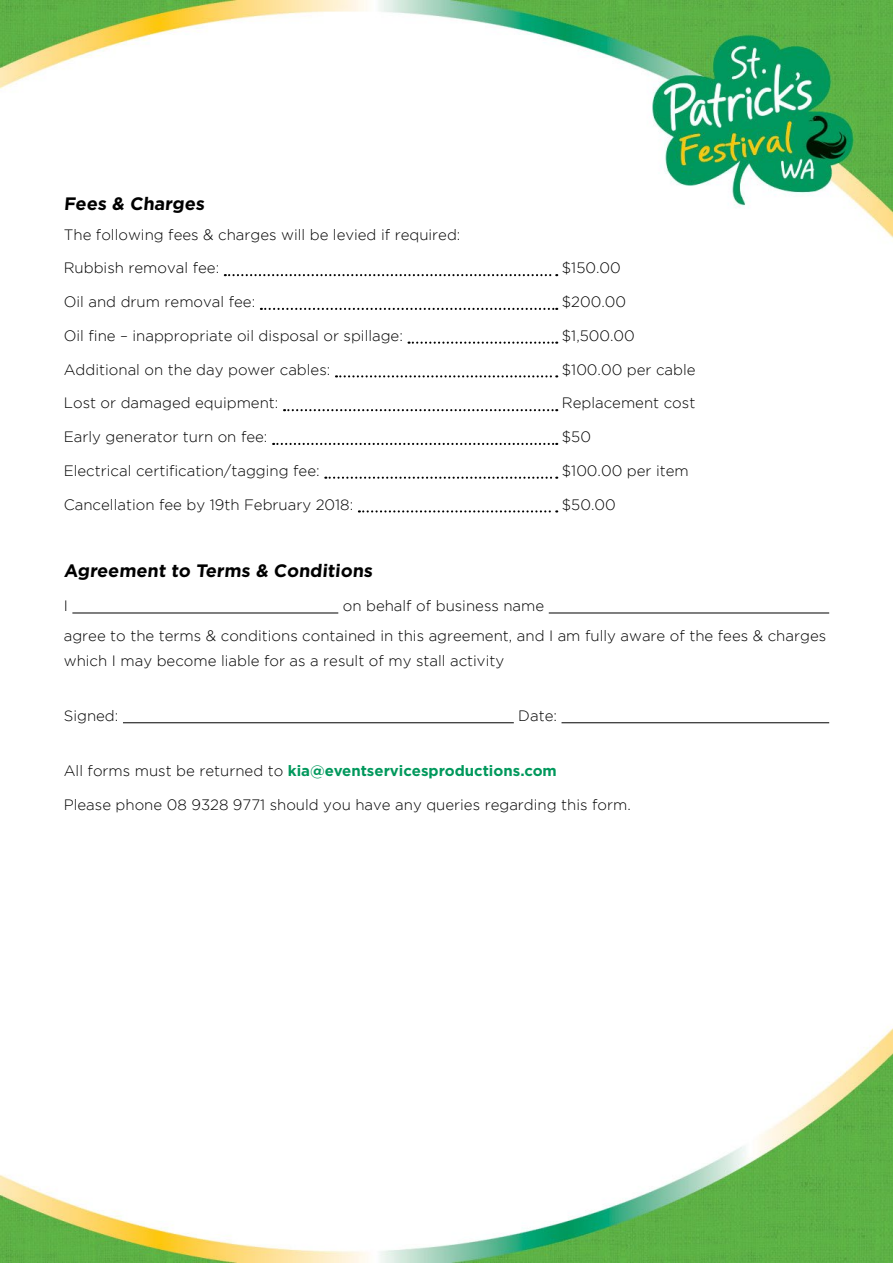
<style>
.page{position:relative;width:893px;height:1263px;background:#fff}
.page>*{position:absolute;margin:0;border:0;box-sizing:border-box;transform-origin:0 0}
.Body_Black{font:700 18px "Gotham";color:#000}
.Body_Black-2{font:300 15px "Gotham";color:#000}
.Body_Black-3{font:700 15px "Gotham";color:#00985c}
.s1{font-weight:300;color:#000}
</style>
<div class="page">
<img style="left:0;top:1026px;width:893px;height:237px">
<img style="left:0;top:0;width:893px;height:238px">
<svg style="left:225px;top:274px;width:332px;height:2px"></svg>
<svg style="left:261px;top:308px;width:296px;height:2px"></svg>
<svg style="left:409px;top:342px;width:148px;height:2px"></svg>
<svg style="left:336px;top:375px;width:221px;height:2px"></svg>
<svg style="left:284px;top:409px;width:273px;height:2px"></svg>
<svg style="left:273px;top:443px;width:284px;height:2px"></svg>
<svg style="left:325px;top:477px;width:232px;height:2px"></svg>
<svg style="left:359px;top:510px;width:198px;height:2px"></svg>
<hr style="left:72px;top:613px;width:266px;height:1px;background:#000">
<hr style="left:549px;top:613px;width:280px;height:1px;background:#000">
<hr style="left:123px;top:722px;width:391px;height:1px;background:#000">
<hr style="left:561px;top:722px;width:268px;height:1px;background:#000">
<p class="Body_Black" style="left:64px;top:192px;width:144px">Fees &amp; Charges</p>
<p class="Body_Black-2" style="left:64px;top:226px;width:398px">The following fees &amp; charges will be levied if required:</p>
<p class="Body_Black-2" style="left:64px;top:260px;width:157px">Rubbish removal fee:</p>
<p class="Body_Black-2" style="left:562px;top:260px;width:60px">$150.00</p>
<p class="Body_Black-2" style="left:64px;top:294px;width:193px">Oil and drum removal fee:</p>
<p class="Body_Black-2" style="left:562px;top:294px;width:66px">$200.00</p>
<p class="Body_Black-2" style="left:64px;top:327px;width:341px">Oil fine – inappropriate oil disposal or spillage:</p>
<p class="Body_Black-2" style="left:562px;top:327px;width:75px">$1,500.00</p>
<p class="Body_Black-2" style="left:64px;top:361px;width:268px">Additional on the day power cables:</p>
<p class="Body_Black-2" style="left:562px;top:361px;width:135px">$100.00 per cable</p>
<p class="Body_Black-2" style="left:64px;top:395px;width:216px">Lost or damaged equipment:</p>
<p class="Body_Black-2" style="left:562px;top:395px;width:135px">Replacement cost</p>
<p class="Body_Black-2" style="left:64px;top:429px;width:205px">Early generator turn on fee:</p>
<p class="Body_Black-2" style="left:562px;top:429px;width:31px">$50</p>
<p class="Body_Black-2" style="left:64px;top:462px;width:257px">Electrical certification/tagging fee:</p>
<p class="Body_Black-2" style="left:562px;top:462px;width:128px">$100.00 per item</p>
<p class="Body_Black-2" style="left:64px;top:496px;width:291px">Cancellation fee by 19th February 2018:</p>
<p class="Body_Black-2" style="left:562px;top:496px;width:55px">$50.00</p>
<p class="Body_Black" style="left:64px;top:559px;width:312px">Agreement to Terms &amp; Conditions</p>
<p class="Body_Black-2" style="left:64px;top:598px;width:6px">I</p>
<p class="Body_Black-2" style="left:343px;top:598px;width:203px">on behalf of business name</p>
<p class="Body_Black-2" style="left:64px;top:627px;width:764px">agree to the terms &amp; conditions contained in this agreement, and I am fully aware of the fees &amp; charges</p>
<p class="Body_Black-2" style="left:64px;top:652px;width:442px">which I may become liable for as a result of my stall activity</p>
<p class="Body_Black-2" style="left:64px;top:707px;width:56px">Signed:</p>
<p class="Body_Black-2" style="left:518px;top:707px;width:40px">Date:</p>
<p class="Body_Black-3" style="left:64px;top:761px;width:495px"><span class="s1">All forms must be returned to</span> kia@eventservicesproductions.com</p>
<p class="Body_Black-2" style="left:64px;top:796px;width:568px">Please phone 08 9328 9771 should you have any queries regarding this form.</p>
</div>
